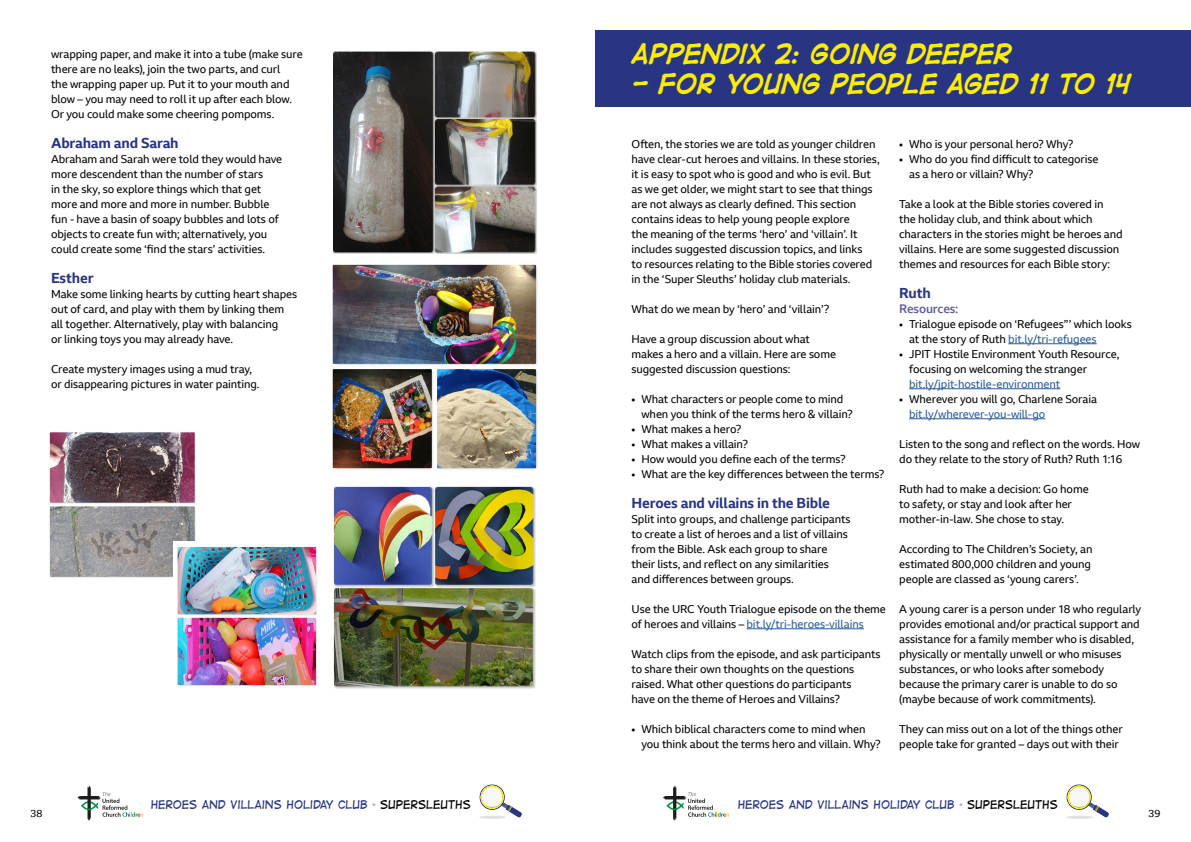
<style>
.page{position:relative;width:1191px;height:842px;background:#fff}
.page>*{position:absolute;margin:0;border:0;box-sizing:border-box;transform-origin:0 0}
.t1{font:italic 700 29px "Digital Strip BB";color:#ffed00}
.t2{font:14px "Digital Strip BB";color:#283583}
.t3{font:700 14px "BBC Reith Sans";letter-spacing:-.015em;color:#283583}
.t4{font:500 12px "BBC Reith Sans";letter-spacing:-.015em;color:#5b5b9e}
.t5{font:11px/15px "BBC Reith Sans";letter-spacing:-.01em;color:#000}
.t6{font:11px "BBC Reith Sans";letter-spacing:-.01em;color:#275b9b}
.t7{font:10px "BBC Reith Serif";color:#000}
.s1{color:#a7a3cc}
.s2{color:#000}
.s3{color:#275b9b}
</style>
<div class="page">
<svg style="left:78px;top:786px;width:65px;height:34px"></svg>
<hr style="left:479px;top:816px;width:27px;height:3px;background:#010202;border-radius:50%">
<svg style="left:479px;top:784px;width:43px;height:34px"></svg>
<svg style="left:663px;top:786px;width:66px;height:34px"></svg>
<hr style="left:1066px;top:816px;width:27px;height:3px;background:#010202;border-radius:50%">
<svg style="left:1066px;top:784px;width:43px;height:34px"></svg>
<img style="left:332px;top:264px;width:206px;height:206px">
<img style="left:333px;top:51px;width:203px;height:202px">
<img style="left:333px;top:486px;width:203px;height:203px">
<img style="left:49px;top:432px;width:147px;height:146px">
<img style="left:174px;top:541px;width:143px;height:145px">
<div style="left:596px;top:30px;width:595px;height:77px;background:#283583"></div>
<hr style="left:746px;top:628px;width:118px;height:1px;background:#275b9b">
<hr style="left:1008px;top:343px;width:88px;height:1px;background:#275b9b">
<hr style="left:909px;top:388px;width:151px;height:1px;background:#275b9b">
<hr style="left:909px;top:418px;width:136px;height:1px;background:#275b9b">
<p class="t5" style="left:51px;top:46px;width:253px">wrapping paper, and make it into a tube (make sure there are no leaks), join the two parts, and curl<br>the wrapping paper up. Put it to your mouth and blow – you may need to roll it up after each blow.<br>Or you could make some cheering pompoms.</p>
<p class="t3" style="left:51px;top:134px;width:129px">Abraham and Sarah</p>
<p class="t5" style="left:51px;top:151px;width:233px">Abraham and Sarah were told they would have more descendent than the number of stars<br>in the sky, so explore things which that get more and more and more in number. Bubble fun - have a basin of soapy bubbles and lots of objects to create fun with; alternatively, you could create some ‘find the stars’ activities.</p>
<p class="t3" style="left:51px;top:269px;width:44px">Esther</p>
<p class="t5" style="left:51px;top:286px;width:248px">Make some linking hearts by cutting heart shapes out of card, and play with them by linking them all together. Alternatively, play with balancing<br>or linking toys you may already have.</p>
<p class="t5" style="left:51px;top:361px;width:210px">Create mystery images using a mud tray, or disappearing pictures in water painting.</p>
<p class="t7" style="left:31px;top:807px;width:13px">38</p>
<p class="t2" style="left:151px;top:797px;width:321px">HEROES AND VILLAINS HOLIDAY CLUB <span class="s1">•</span> <span class="s2">SUPERSLEUTHS</span></p>
<h1 class="t1" style="left:631px;top:35px;width:381px">APPENDIX 2: GOING DEEPER</h1>
<h1 class="t1" style="left:631px;top:65px;width:499px">- FOR YOUNG PEOPLE AGED 11 TO 14</h1>
<p class="t5" style="left:631px;top:136px;width:250px">Often, the stories we are told as younger children have clear-cut heroes and villains. In these stories, it is easy to spot who is good and who is evil. But as we get older, we might start to see that things are not always as clearly defined. This section contains ideas to help young people explore<br>the meaning of the terms ‘hero’ and ‘villain’. It includes suggested discussion topics, and links<br>to resources relating to the Bible stories covered in the ‘Super Sleuths’ holiday club materials.</p>
<p class="t5" style="left:631px;top:301px;width:199px">What do we mean by ‘hero’ and ‘villain’?</p>
<p class="t5" style="left:631px;top:331px;width:206px">Have a group discussion about what makes a hero and a villain. Here are some suggested discussion questions:</p>
<p class="t5" style="left:641px;top:391px;width:213px;text-indent:-10px">• What characters or people come to mind when you think of the terms hero &amp; villain?</p>
<p class="t5" style="left:631px;top:421px;width:111px">• What makes a hero?</p>
<p class="t5" style="left:631px;top:436px;width:118px">• What makes a villain?</p>
<p class="t5" style="left:631px;top:451px;width:216px">• How would you define each of the terms?</p>
<p class="t5" style="left:631px;top:466px;width:254px">• What are the key differences between the terms?</p>
<p class="t3" style="left:631px;top:494px;width:200px">Heroes and villains in the Bible</p>
<p class="t5" style="left:631px;top:511px;width:221px">Split into groups, and challenge participants to create a list of heroes and a list of villains from the Bible. Ask each group to share their lists, and reflect on any similarities<br>and differences between groups.</p>
<p class="t5" style="left:631px;top:601px;width:256px">Use the URC Youth Trialogue episode on the theme of heroes and villains – <span class="s3">bit.ly/tri-heroes-villains</span></p>
<p class="t5" style="left:631px;top:646px;width:250px">Watch clips from the episode, and ask participants to share their own thoughts on the questions raised. What other questions do participants<br>have on the theme of Heroes and Villains?</p>
<p class="t5" style="left:641px;top:721px;width:241px;text-indent:-10px">• Which biblical characters come to mind when you think about the terms hero and villain. Why?</p>
<p class="t5" style="left:899px;top:136px;width:176px">• Who is your personal hero? Why?</p>
<p class="t5" style="left:909px;top:151px;width:191px;text-indent:-10px">• Who do you find difficult to categorise as a hero or villain? Why?</p>
<p class="t5" style="left:899px;top:196px;width:225px">Take a look at the Bible stories covered in the holiday club, and think about which characters in the stories might be heroes and villains. Here are some suggested discussion themes and resources for each Bible story:</p>
<p class="t3" style="left:899px;top:284px;width:33px">Ruth</p>
<p class="t4" style="left:899px;top:301px;width:61px">Resources:</p>
<p class="t5" style="left:909px;top:316px;width:224px;text-indent:-10px">• Trialogue episode on ‘Refugees”’ which looks at the story of Ruth <span class="s3">bit.ly/tri-refugees</span></p>
<p class="t5" style="left:909px;top:346px;width:212px;text-indent:-10px">• JPIT Hostile Environment Youth Resource, focusing on welcoming the stranger</p>
<p class="t6" style="left:909px;top:377px;width:152px">bit.ly/jpit-hostile-environment</p>
<p class="t5" style="left:899px;top:391px;width:199px">• Wherever you will go, Charlene Soraia</p>
<p class="t6" style="left:909px;top:407px;width:138px">bit.ly/wherever-you-will-go</p>
<p class="t5" style="left:899px;top:436px;width:242px">Listen to the song and reflect on the words. How do they relate to the story of Ruth? Ruth 1:16</p>
<p class="t5" style="left:899px;top:481px;width:191px">Ruth had to make a decision: Go home to safety, or stay and look after her mother-in-law. She chose to stay.</p>
<p class="t5" style="left:899px;top:541px;width:195px">According to The Children’s Society, an estimated 800,000 children and young people are classed as ‘young carers’.</p>
<p class="t5" style="left:899px;top:601px;width:243px">A young carer is a person under 18 who regularly provides emotional and/or practical support and assistance for a family member who is disabled, physically or mentally unwell or who misuses substances, or who looks after somebody because the primary carer is unable to do so (maybe because of work commitments).</p>
<p class="t5" style="left:899px;top:721px;width:225px">They can miss out on a lot of the things other people take for granted – days out with their</p>
<p class="t2" style="left:737px;top:797px;width:321px">HEROES AND VILLAINS HOLIDAY CLUB <span class="s1">•</span> <span class="s2">SUPERSLEUTHS</span></p>
<p class="t7" style="left:1148px;top:807px;width:13px">39</p>
</div>
